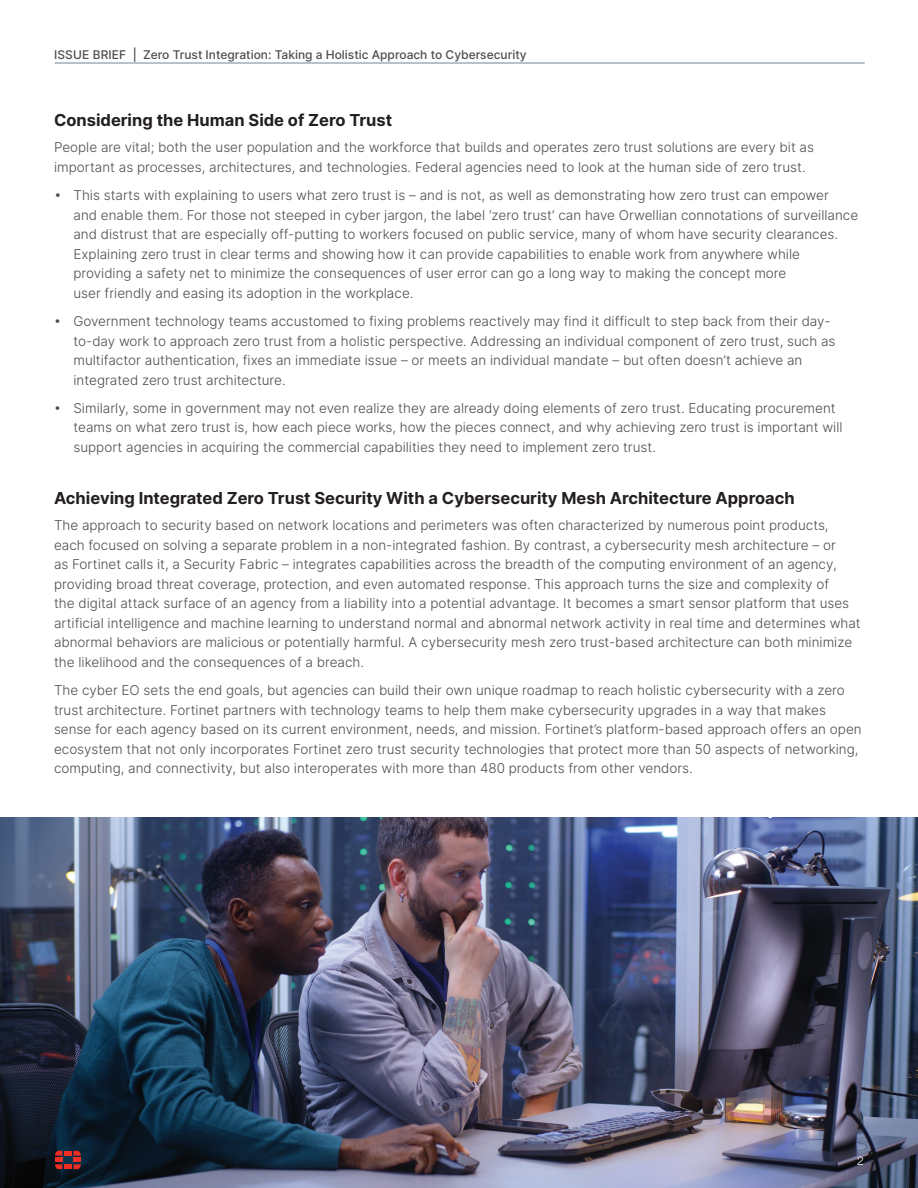
<style>
.page{position:relative;width:918px;height:1188px;background:#fff}
.page>*{position:absolute;margin:0;border:0;box-sizing:border-box;transform-origin:0 0}
.t1{font:700 16.5px "Inter";color:#231f20}
.t2{font:300 13.5px/19.5px "Inter";color:#4b4c4d}
.t3{font:500 12px "Inter";color:#4b4c4d}
.t4{font:300 12px "Helvetica Neue LT Pro";color:#fff}
</style>
<div class="page">
<hr style="left:55px;top:63px;width:810px;height:1px;background:#768693">
<img style="left:0;top:818px;width:918px;height:370px">
<div style="left:64px;top:1151px;width:8px;height:5px;background:#ee2e22"></div>
<div style="left:64px;top:1164px;width:8px;height:5px;background:#ee2e22"></div>
<svg style="left:55px;top:1151px;width:7px;height:18px"></svg>
<svg style="left:74px;top:1151px;width:7px;height:18px"></svg>
<p class="t3" style="left:54px;top:46px;width:474px">ISSUE BRIEF | Zero Trust Integration: Taking a Holistic Approach to Cybersecurity</p>
<p class="t1" style="left:54px;top:108px;width:340px">Considering the Human Side of Zero Trust</p>
<p class="t2" style="left:54px;top:137px;width:762px">People are vital; both the user population and the workforce that builds and operates zero trust solutions are every bit as important as processes, architectures, and technologies. Federal agencies need to look at the human side of zero trust.</p>
<p class="t2" style="left:73px;top:185px;width:786px;text-indent:-19px">• This starts with explaining to users what zero trust is – and is not, as well as demonstrating how zero trust can empower<br>and enable them. For those not steeped in cyber jargon, the label ‘zero trust’ can have Orwellian connotations of surveillance and distrust that are especially off-putting to workers focused on public service, many of whom have security clearances.<br>Explaining zero trust in clear terms and showing how it can provide capabilities to enable work from anywhere while providing a safety net to minimize the consequences of user error can go a long way to making the concept more<br>user friendly and easing its adoption in the workplace.</p>
<p class="t2" style="left:73px;top:311px;width:764px;text-indent:-19px">• Government technology teams accustomed to fixing problems reactively may find it difficult to step back from their day&shy;to-day work to approach zero trust from a holistic perspective. Addressing an individual component of zero trust, such as multifactor authentication, fixes an immediate issue – or meets an individual mandate – but often doesn’t achieve an integrated zero trust architecture.</p>
<p class="t2" style="left:73px;top:398px;width:771px;text-indent:-19px">• Similarly, some in government may not even realize they are already doing elements of zero trust. Educating procurement teams on what zero trust is, how each piece works, how the pieces connect, and why achieving zero trust is important will support agencies in acquiring the commercial capabilities they need to implement zero trust.</p>
<p class="t1" style="left:54px;top:486px;width:742px">Achieving Integrated Zero Trust Security With a Cybersecurity Mesh Architecture Approach</p>
<p class="t2" style="left:54px;top:515px;width:808px">The approach to security based on network locations and perimeters was often characterized by numerous point products, each focused on solving a separate problem in a non-integrated fashion. By contrast, a cybersecurity mesh architecture – or<br>as Fortinet calls it, a Security Fabric – integrates capabilities across the breadth of the computing environment of an agency, providing broad threat coverage, protection, and even automated response. This approach turns the size and complexity of<br>the digital attack surface of an agency from a liability into a potential advantage. It becomes a smart sensor platform that uses artificial intelligence and machine learning to understand normal and abnormal network activity in real time and determines what abnormal behaviors are malicious or potentially harmful. A cybersecurity mesh zero trust-based architecture can both minimize the likelihood and the consequences of a breach.</p>
<p class="t2" style="left:54px;top:680px;width:809px">The cyber EO sets the end goals, but agencies can build their own unique roadmap to reach holistic cybersecurity with a zero trust architecture. Fortinet partners with technology teams to help them make cybersecurity upgrades in a way that makes sense for each agency based on its current environment, needs, and mission. Fortinet’s platform-based approach offers an open ecosystem that not only incorporates Fortinet zero trust security technologies that protect more than 50 aspects of networking, computing, and connectivity, but also interoperates with more than 480 products from other vendors.</p>
<p class="t4" style="left:857px;top:1154px;width:8px">2</p>
</div>
